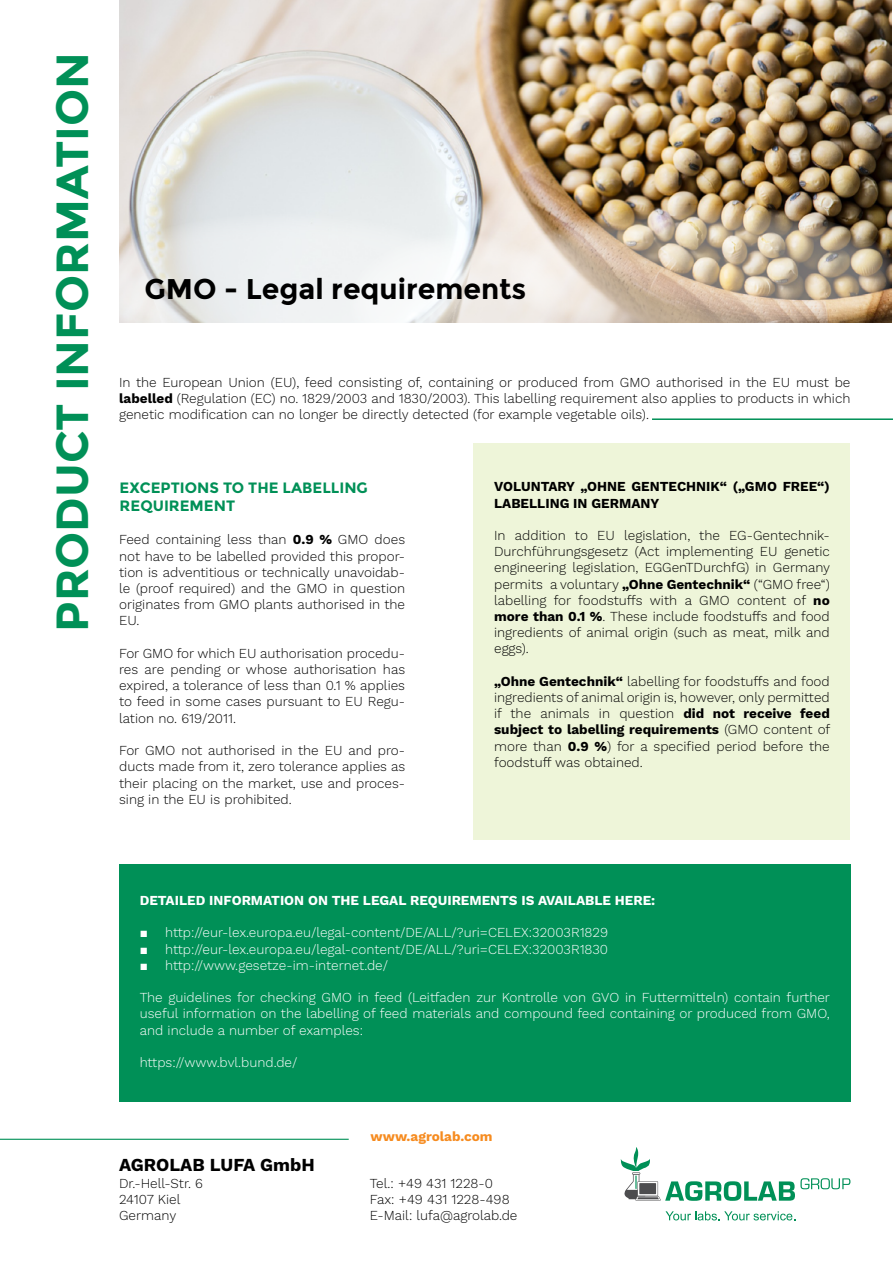
<style>
.page{position:relative;width:893px;height:1263px;background:#fff}
.page>*{position:absolute;margin:0;border:0;box-sizing:border-box;transform-origin:0 0}
.t1{font:700 45px "Montserrat";color:#009057}
.t2{font:700 28.5px "Montserrat";color:#000}
.t3{font:700 18px "Work Sans";color:#000}
.t4{font:700 15px/18px "Montserrat";color:#009057}
.t5{font:300 13.5px/16.2px "Work Sans";color:#000;text-align:justify}
.t6{font:300 13.5px/16.2px "Work Sans";color:#fff;text-align:justify}
.t7{font:700 13.5px "Work Sans";color:#fff}
.t8{font:700 13.5px/16.2px "Work Sans";color:#000}
.t9{font:700 13.5px "Work Sans";color:#f68b1f}
.s1{font-weight:700}
.s2{font-family:"Arial";font-weight:400}
</style>
<div class="page">
<svg style="left:621px;top:1147px;width:229px;height:54px"></svg>
<svg style="left:665px;top:1211px;width:130px;height:9px"></svg>
<img style="left:119px;top:0;width:773px;height:322px">
<img style="left:507px;top:205px;width:385px;height:118px">
<svg style="left:88px;top:213px;width:393px;height:140px;fill:#eef0f2"></svg>
<svg style="left:348px;top:233px;width:222px;height:140px"></svg>
<div style="left:473px;top:443px;width:377px;height:396px;background:#eef5d9"></div>
<div style="left:119px;top:864px;width:731px;height:237px;background:#009057"></div>
<hr style="left:0;top:1139px;width:349px;height:1px;background:#009057">
<hr style="left:652px;top:418px;width:241px;height:2px;background:#009057">
<h1 class="t1" style="left:46px;top:632px;width:581px;rotate:-90deg">PRODUCT INFORMATION</h1>
<h2 class="t2" style="left:145px;top:272px;width:383px">GMO - Legal requirements</h2>
<p class="t5" style="left:119px;top:375px;width:733px">In the European Union (EU), feed consisting of, containing or produced from GMO authorised in the EU must be <span class="s1">labelled</span> (Regulation (EC) no. 1829/2003 and 1830/2003). This labelling requirement also applies to products in which genetic modification can no longer be directly detected (for example vegetable oils).</p>
<p class="t4" style="left:120px;top:479px;width:250px">EXCEPTIONS TO THE LABELLING<br>REQUIREMENT</p>
<p class="t5" style="left:119px;top:532px;width:287px">Feed containing less than <span class="s1">0.9 %</span> GMO does not have to be labelled provided this propor&shy;tion is adventitious or technically unavoidab&shy;le (proof required) and the GMO in question originates from GMO plants authorised in the EU.</p>
<p class="t5" style="left:119px;top:646px;width:287px">For GMO for which EU authorisation procedu&shy;res are pending or whose authorisation has expired, a tolerance of less than 0.1 % applies to feed in some cases pursuant to EU Regu&shy;lation no. 619/2011.</p>
<p class="t5" style="left:119px;top:743px;width:287px">For GMO not authorised in the EU and pro&shy;ducts made from it, zero tolerance applies as their placing on the market, use and proces&shy;sing in the EU is prohibited.</p>
<p class="t8" style="left:494px;top:479px;width:337px">VOLUNTARY „OHNE GENTECHNIK“ („GMO FREE“)<br>LABELLING IN GERMANY</p>
<p class="t5" style="left:494px;top:528px;width:338px">In addition to EU legislation, the EG-Gentechnik-Durchführungsgesetz (Act implementing EU genetic engineering legislation, EGGenTDurchfG) in Germany permits a voluntary <span class="s1">„Ohne Gentechnik“</span> (“GMO free“) labelling for foodstuffs with a GMO content of <span class="s1">no more than 0.1 %</span>. These include foodstuffs and food ingredients of animal origin (such as meat, milk and eggs).</p>
<p class="t5" style="left:494px;top:674px;width:338px"><span class="s1">„Ohne Gentechnik“</span> labelling for foodstuffs and food ingredients of animal origin is, however, only permitted if the animals in question <span class="s1">did not receive feed subject to labelling requirements</span> (GMO content of more than <span class="s1">0.9 %</span>) for a specified period before the foodstuff was obtained.</p>
<p class="t7" style="left:140px;top:892px;width:517px">DETAILED INFORMATION ON THE LEGAL REQUIREMENTS IS AVAILABLE HERE:</p>
<p class="t6" style="left:140px;top:925px;width:470px"><span class="s2">■</span> http://eur-lex.europa.eu/legal-content/DE/ALL/?uri=CELEX:32003R1829</p>
<p class="t6" style="left:140px;top:941px;width:470px"><span class="s2">■</span> http://eur-lex.europa.eu/legal-content/DE/ALL/?uri=CELEX:32003R1830</p>
<p class="t6" style="left:140px;top:958px;width:250px"><span class="s2">■</span> http://www.gesetze-im-internet.de/</p>
<p class="t6" style="left:140px;top:990px;width:692px">The guidelines for checking GMO in feed (Leitfaden zur Kontrolle von GVO in Futtermitteln) contain further useful information on the labelling of feed materials and compound feed containing or produced from GMO, and include a number of examples:</p>
<p class="t6" style="left:140px;top:1055px;width:159px">https://www.bvl.bund.de/</p>
<p class="t9" style="left:371px;top:1129px;width:124px">www.agrolab.com</p>
<h3 class="t3" style="left:119px;top:1155px;width:197px">AGROLAB LUFA GmbH</h3>
<p class="t5" style="left:119px;top:1175px;width:86px;text-align:left">Dr.-Hell-Str. 6<br>24107 Kiel<br>Germany</p>
<p class="t5" style="left:370px;top:1175px;width:149px;text-align:left">Tel.: +49 431 1228-0<br>Fax: +49 431 1228-498<br>E-Mail: lufa@agrolab.de</p>
</div>
